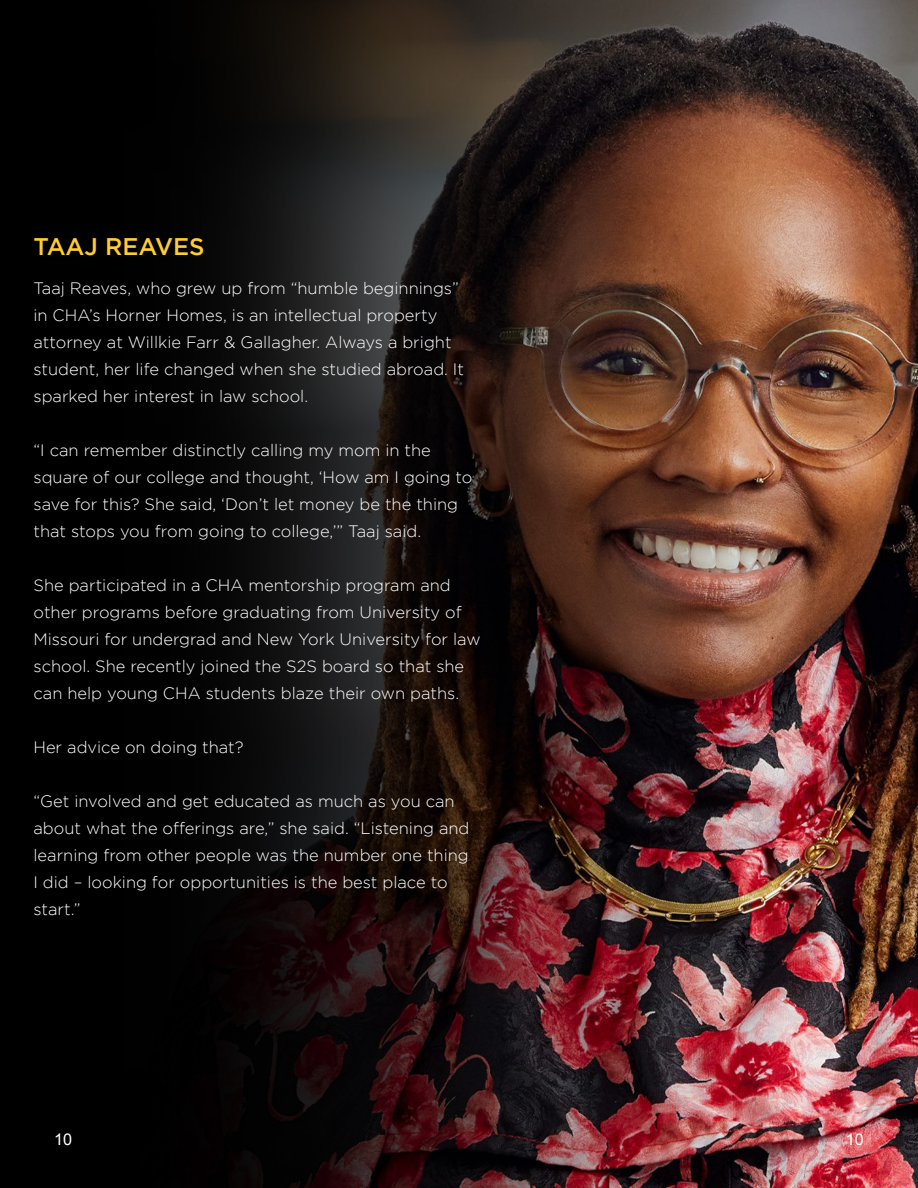
<style>
.page{position:relative;width:918px;height:1188px;background:#fff}
.page>*{position:absolute;margin:0;border:0;box-sizing:border-box;transform-origin:0 0}
.t1{font:500 24px "Gotham";color:#fc3}
.t2{font:300 16.5px/27px "Gotham";color:#fff}
.t3{font:16.2px "Arial";color:#fff}
</style>
<div class="page">
<img style="left:0;top:0;width:918px;height:1188px">
<p class="t1" style="left:33px;top:233px;width:173px">TAAJ REAVES</p>
<p class="t2" style="left:33px;top:275px;width:432px">Taaj Reaves, who grew up from “humble beginnings” in CHA’s Horner Homes, is an intellectual property attorney at Willkie Farr &amp; Gallagher. Always a bright student, her life changed when she studied abroad. It sparked her interest in law school.</p>
<p class="t2" style="left:33px;top:437px;width:441px">“I can remember distinctly calling my mom in the square of our college and thought, ‘How am I going to save for this? She said, ‘Don’t let money be the thing that stops you from going to college,’” Taaj said.</p>
<p class="t2" style="left:33px;top:572px;width:449px">She participated in a CHA mentorship program and other programs before graduating from University of Missouri for undergrad and New York University for law school. She recently joined the S2S board so that she can help young CHA students blaze their own paths.</p>
<p class="t2" style="left:33px;top:734px;width:212px">Her advice on doing that?</p>
<p class="t2" style="left:33px;top:788px;width:438px">“Get involved and get educated as much as you can about what the offerings are,” she said. “Listening and learning from other people was the number one thing I did – looking for opportunities is the best place to start.”</p>
<p class="t3" style="left:54px;top:1129px;width:20px">10</p>
<p class="t3" style="left:846px;top:1129px;width:20px">10</p>
</div>
